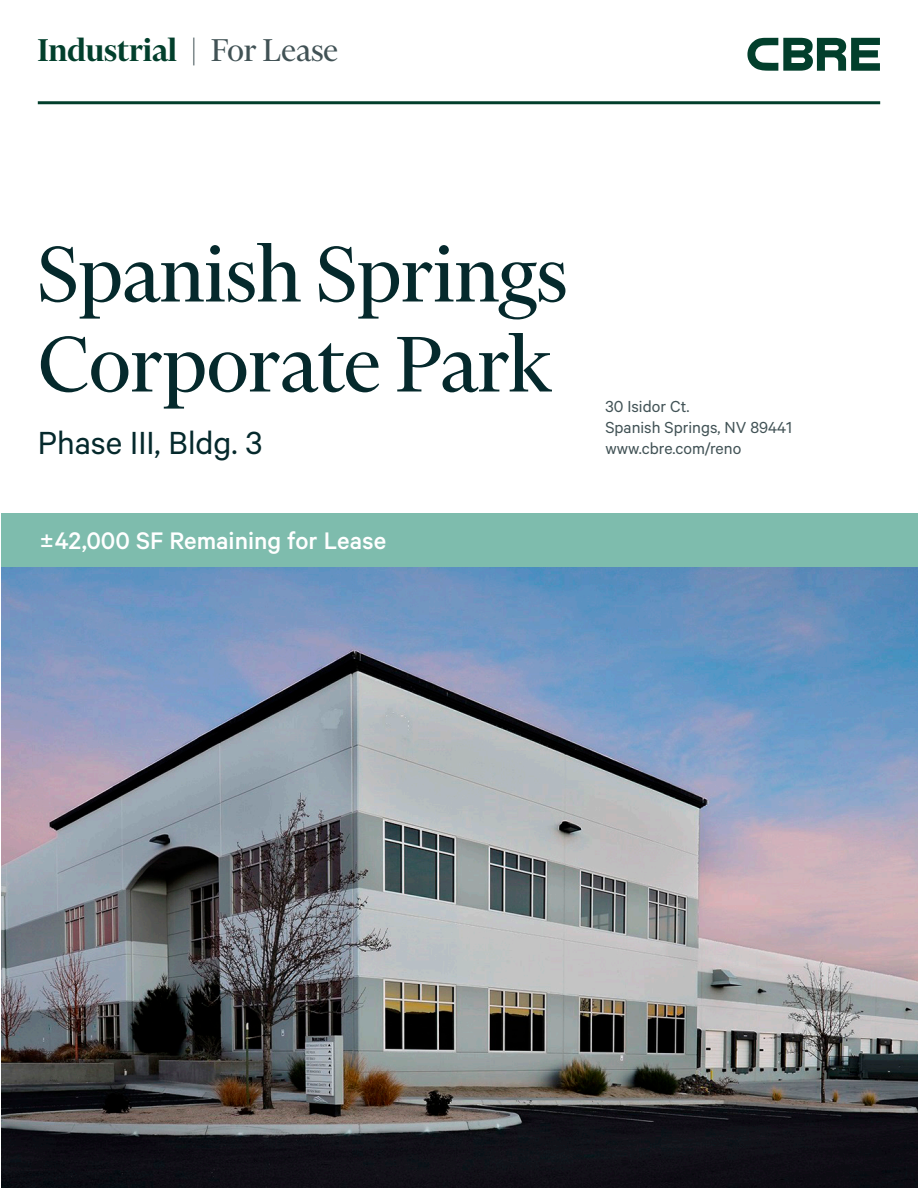
<style>
.page{position:relative;width:918px;height:1188px;background:#fff}
.page>*{position:absolute;margin:0;border:0;box-sizing:border-box;transform-origin:0 0}
.Heading_Large{font:90px/90px "Financier Display";color:#05292c}
.t1{font:600 36px "Financier Display";color:#023f2c}
.Subheading_Large{font:36px "Calibre";color:#05292c}
.t2{font:500 27px "Calibre";color:#fff}
.t3{font:18px "Calibre";color:#415255}
.s1{font-weight:400;color:#415255}
</style>
<div class="page">
<img style="left:2px;top:567px;width:916px;height:621px">
<svg style="left:747px;top:38px;width:133px;height:33px"></svg>
<hr style="left:38px;top:101px;width:842px;height:3px;background:#023f2c">
<div style="left:2px;top:513px;width:916px;height:54px;background:#7ebcad"></div>
<p class="t1" style="left:38px;top:26px;width:302px">Industrial <span class="s1">| For Lease</span></p>
<p class="Heading_Large" style="left:38px;top:229px;width:532px">Spanish Springs<br>Corporate Park</p>
<p class="Subheading_Large" style="left:38px;top:422px;width:226px">Phase III, Bldg. 3</p>
<p class="t2" style="left:39px;top:525px;width:348px">±42,000 SF Remaining for Lease</p>
<p class="t3" style="left:606px;top:396px;width:86px">30 Isidor Ct.</p>
<p class="t3" style="left:606px;top:417px;width:188px">Spanish Springs, NV 89441</p>
<p class="t3" style="left:606px;top:438px;width:137px">www.cbre.com/reno</p>
</div>
